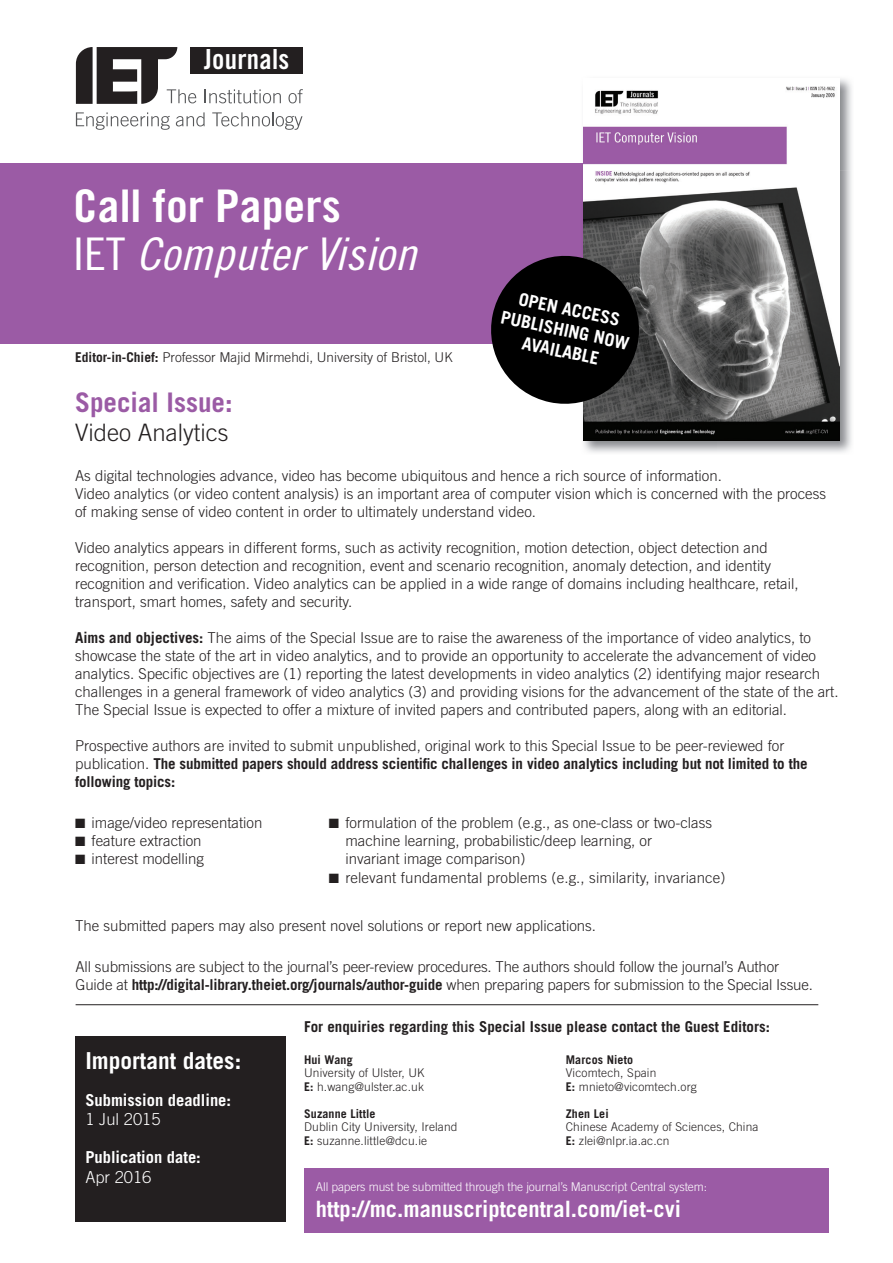
<style>
.page{position:relative;width:893px;height:1263px;background:#fff}
.page>*{position:absolute;margin:0;border:0;box-sizing:border-box;transform-origin:0 0}
.t1{font:45px "Trade Gothic Cond Eighteen Obl";color:#fff;scale:1.09 1}
.t2{font:45px "Trade Gothic Bold Cond Twenty";color:#fff;scale:1.09 1}
.t3{font:27.75px "Trade Gothic LT Std Bd Cn 20";letter-spacing:.01em;color:#fff}
.t4{font:700 27px "Trade Gothic";color:#9b5ba5}
.t5{font:300 24px "Trade Gothic";color:#231f20}
.t6{font:700 23.4px "Trade Gothic";color:#fff}
.t7{font:700 22.5px "Trade Gothic";color:#fff}
.t8{font:700 17.85px/21px "Trade Gothic";color:#fff;text-align:center}
.t9{font:700 16.5px "Trade Gothic";color:#fff}
.t10{font:300 16.5px "Trade Gothic";color:#fff}
.t11{font:300 15px/18px "Trade Gothic";color:#231f20}
.t12{font:700 15px "Trade Gothic";color:#231f20}
.t13{font:300 13.5px "Trade Gothic";color:#231f20}
.t14{font:300 12px/13.5px "Trade Gothic";letter-spacing:.01em;color:#231f20}
.t15{font:300 12px "Trade Gothic";letter-spacing:-.01em;color:#fff}
.t16{font:700 12px "Trade Gothic";letter-spacing:.01em;color:#231f20}
.s1{font-family:"Trade Gothic Cond Eighteen"}
.s2{font-weight:700}
</style>
<div class="page">
<div style="left:0;top:163px;width:738px;height:181px;background:#9b5ba5"></div>
<svg style="left:76px;top:47px;width:120px;height:57px"></svg>
<svg style="left:204px;top:89px;width:77px;height:14px"></svg>
<svg style="left:288px;top:89px;width:15px;height:14px"></svg>
<svg style="left:76px;top:112px;width:94px;height:18px"></svg>
<svg style="left:176px;top:112px;width:29px;height:14px"></svg>
<svg style="left:212px;top:112px;width:91px;height:18px"></svg>
<div style="left:190px;top:47px;width:113px;height:27px;background:#231f20"></div>
<img style="left:840px;top:78px;width:12px;height:92px">
<img style="left:717px;top:170px;width:135px;height:283px">
<img style="left:583px;top:440px;width:134px;height:13px">
<img style="left:583px;top:86px;width:256px;height:354px">
<div style="left:76px;top:1036px;width:210px;height:186px;background:#231f20"></div>
<hr style="left:76px;top:1004px;width:742px;height:1px;background:#231f20">
<div style="left:304px;top:1168px;width:525px;height:64px;background:#9b5ba5"></div>
<svg style="left:491px;top:249px;width:155px;height:162px;background:#2b272c"></svg>
<h2 class="t3" style="left:204px;top:43px;width:87px">Journals</h2>
<h1 class="t2" style="left:73px;top:179px;width:247px">Call for Papers</h1>
<h1 class="t1" style="left:73px;top:227px;width:316px"><span class="s1">IET</span> Computer Vision</h1>
<p class="t13" style="left:75px;top:349px;width:379px"><span class="s2">Editor-in-Chief:</span> Professor Majid Mirmehdi, University of Bristol, UK</p>
<p class="t8" style="left:508px;top:285px;width:132px;rotate:12deg">OPEN ACCESS<br>PUBLISHING NOW<br>AVAILABLE</p>
<h3 class="t4" style="left:75px;top:386px;width:159px">Special Issue:</h3>
<h3 class="t5" style="left:75px;top:418px;width:155px">Video Analytics</h3>
<p class="t11" style="left:75px;top:466px;width:752px">As digital technologies advance, video has become ubiquitous and hence a rich source of information.<br>Video analytics (or video content analysis) is an important area of computer vision which is concerned with the process of making sense of video content in order to ultimately understand video.</p>
<p class="t11" style="left:75px;top:538px;width:725px">Video analytics appears in different forms, such as activity recognition, motion detection, object detection and recognition, person detection and recognition, event and scenario recognition, anomaly detection, and identity recognition and verification. Video analytics can be applied in a wide range of domains including healthcare, retail, transport, smart homes, safety and security.</p>
<p class="t11" style="left:75px;top:628px;width:765px"><span class="s2">Aims and objectives:</span> The aims of the Special Issue are to raise the awareness of the importance of video analytics, to showcase the state of the art in video analytics, and to provide an opportunity to accelerate the advancement of video analytics. Specific objectives are (1) reporting the latest developments in video analytics (2) identifying major research challenges in a general framework of video analytics (3) and providing visions for the advancement of the state of the art.<br>The Special Issue is expected to offer a mixture of invited papers and contributed papers, along with an editorial.</p>
<p class="t11" style="left:75px;top:736px;width:734px">Prospective authors are invited to submit unpublished, original work to this Special Issue to be peer-reviewed for publication. <span class="s2">The submitted papers should address scientific challenges in video analytics including but not limited to the following topics:</span></p>
<p class="t11" style="left:75px;top:814px;width:189px">■ image/video representation</p>
<p class="t11" style="left:75px;top:832px;width:128px">■ feature extraction</p>
<p class="t11" style="left:75px;top:850px;width:131px">■ interest modelling</p>
<p class="t11" style="left:345px;top:814px;width:368px;text-indent:-16px">■ formulation of the problem (e.g., as one-class or two-class machine learning, probabilistic/deep learning, or<br>invariant image comparison)</p>
<p class="t11" style="left:329px;top:868px;width:398px">■ relevant fundamental problems (e.g., similarity, invariance)</p>
<p class="t11" style="left:75px;top:917px;width:522px">The submitted papers may also present novel solutions or report new applications.</p>
<p class="t11" style="left:76px;top:957px;width:739px">All submissions are subject to the journal’s peer-review procedures. The authors should follow the journal’s Author<br>Guide at <span class="s2">http://digital-library.theiet.org/journals/author-guide</span> when preparing papers for submission to the Special Issue.</p>
<h3 class="t6" style="left:85px;top:1046px;width:157px">Important dates:</h3>
<p class="t9" style="left:85px;top:1089px;width:147px">Submission deadline:</p>
<p class="t10" style="left:85px;top:1109px;width:77px">1 Jul 2015</p>
<p class="t9" style="left:85px;top:1147px;width:117px">Publication date:</p>
<p class="t10" style="left:85px;top:1167px;width:68px">Apr 2016</p>
<p class="t12" style="left:304px;top:1017px;width:467px">For enquiries regarding this Special Issue please contact the Guest Editors:</p>
<p class="t16" style="left:304px;top:1052px;width:50px">Hui Wang</p>
<p class="t14" style="left:304px;top:1066px;width:122px">University of Ulster, UK<br><span class="s2">E:</span> h.wang@ulster.ac.uk</p>
<p class="t16" style="left:304px;top:1106px;width:73px">Suzanne Little</p>
<p class="t14" style="left:304px;top:1120px;width:155px">Dublin City University, Ireland<br><span class="s2">E:</span> suzanne.little@dcu.ie</p>
<p class="t16" style="left:566px;top:1052px;width:69px">Marcos Nieto</p>
<p class="t14" style="left:566px;top:1066px;width:132px">Vicomtech, Spain<br><span class="s2">E:</span> mnieto@vicomtech.org</p>
<p class="t16" style="left:566px;top:1106px;width:44px">Zhen Lei</p>
<p class="t14" style="left:566px;top:1120px;width:194px">Chinese Academy of Sciences, China<br><span class="s2">E:</span> zlei@nlpr.ia.ac.cn</p>
<p class="t15" style="left:316px;top:1180px;width:393px">All papers must be submitted through the journal’s Manuscript Central system:</p>
<h3 class="t7" style="left:316px;top:1195px;width:367px">http://mc.manuscriptcentral.com/iet-cvi</h3>
</div>
